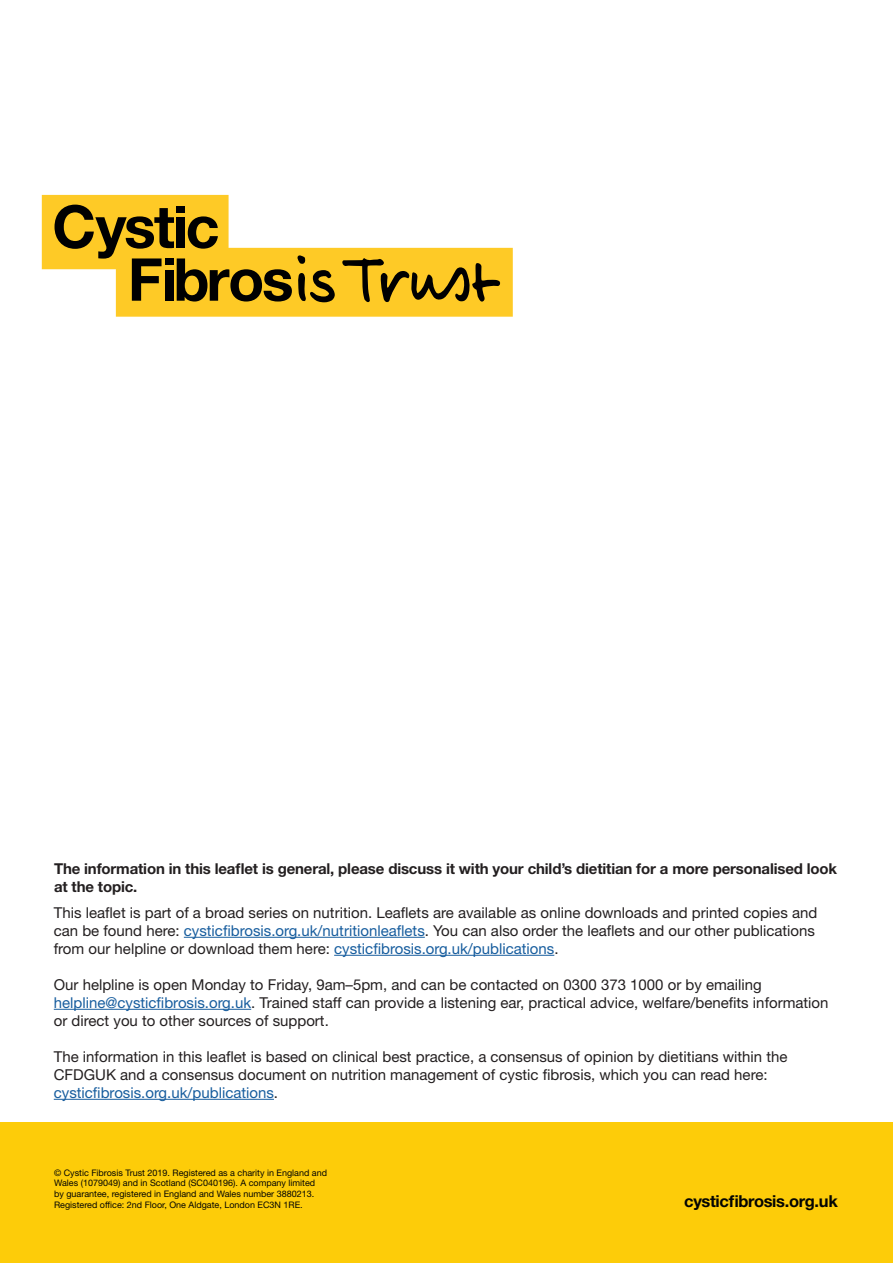
<style>
.page{position:relative;width:893px;height:1263px;background:#fff}
.page>*{position:absolute;margin:0;border:0;box-sizing:border-box;transform-origin:0 0}
.t1{font:700 16.5px "Helvetica Neue LT Std";letter-spacing:-.02em;color:#040503}
.t2{font:15px/18px "Helvetica Neue LT Std";color:#231f20}
.Content_Sub_healine{font:700 15px/18px "Helvetica Neue LT Std";letter-spacing:-.01em;color:#231f20}
.t3{font:9px/10.8px "Helvetica Neue LT Std";color:#040503}
.s1{color:#175d9e}
</style>
<div class="page">
<svg style="left:42px;top:195px;width:471px;height:122px"></svg>
<svg style="left:55px;top:205px;width:280px;height:97px"></svg>
<svg style="left:342px;top:258px;width:158px;height:45px;background:#b9931c"></svg>
<hr style="left:184px;top:937px;width:241px;height:1px;background:#175d9e">
<hr style="left:334px;top:955px;width:220px;height:1px;background:#175d9e">
<hr style="left:54px;top:1009px;width:197px;height:1px;background:#175d9e">
<hr style="left:54px;top:1099px;width:220px;height:1px;background:#175d9e">
<div style="left:0;top:1123px;width:893px;height:140px;background:#fdcc09"></div>
<p class="Content_Sub_healine" style="left:54px;top:859px;width:785px">The information in this leaflet is general, please discuss it with your child’s dietitian for a more personalised look at the topic.</p>
<p class="t2" style="left:54px;top:903px;width:765px">This leaflet is part of a broad series on nutrition. Leaflets are available as online downloads and printed copies and can be found here: <span class="s1">cysticfibrosis.org.uk/nutritionleaflets</span>. You can also order the leaflets and our other publications from our helpline or download them here: <span class="s1">cysticfibrosis.org.uk/publications</span>.</p>
<p class="t2" style="left:54px;top:975px;width:776px">Our helpline is open Monday to Friday, 9am–5pm, and can be contacted on 0300 373 1000 or by emailing <span class="s1">helpline@cysticfibrosis.org.uk</span>. Trained staff can provide a listening ear, practical advice, welfare/benefits information or direct you to other sources of support.</p>
<p class="t2" style="left:54px;top:1047px;width:735px">The information in this leaflet is based on clinical best practice, a consensus of opinion by dietitians within the<br>CFDGUK and a consensus document on nutrition management of cystic fibrosis, which you can read here: <span class="s1">cysticfibrosis.org.uk/publications</span>.</p>
<p class="t3" style="left:54px;top:1167px;width:275px">© Cystic Fibrosis Trust 2019. Registered as a charity in England and Wales (1079049) and in Scotland (SC040196). A company limited by guarantee, registered in England and Wales number 3880213.<br>Registered office: 2nd Floor, One Aldgate, London EC3N 1RE.</p>
<p class="t1" style="left:684px;top:1191px;width:155px">cysticfibrosis.org.uk</p>
</div>
